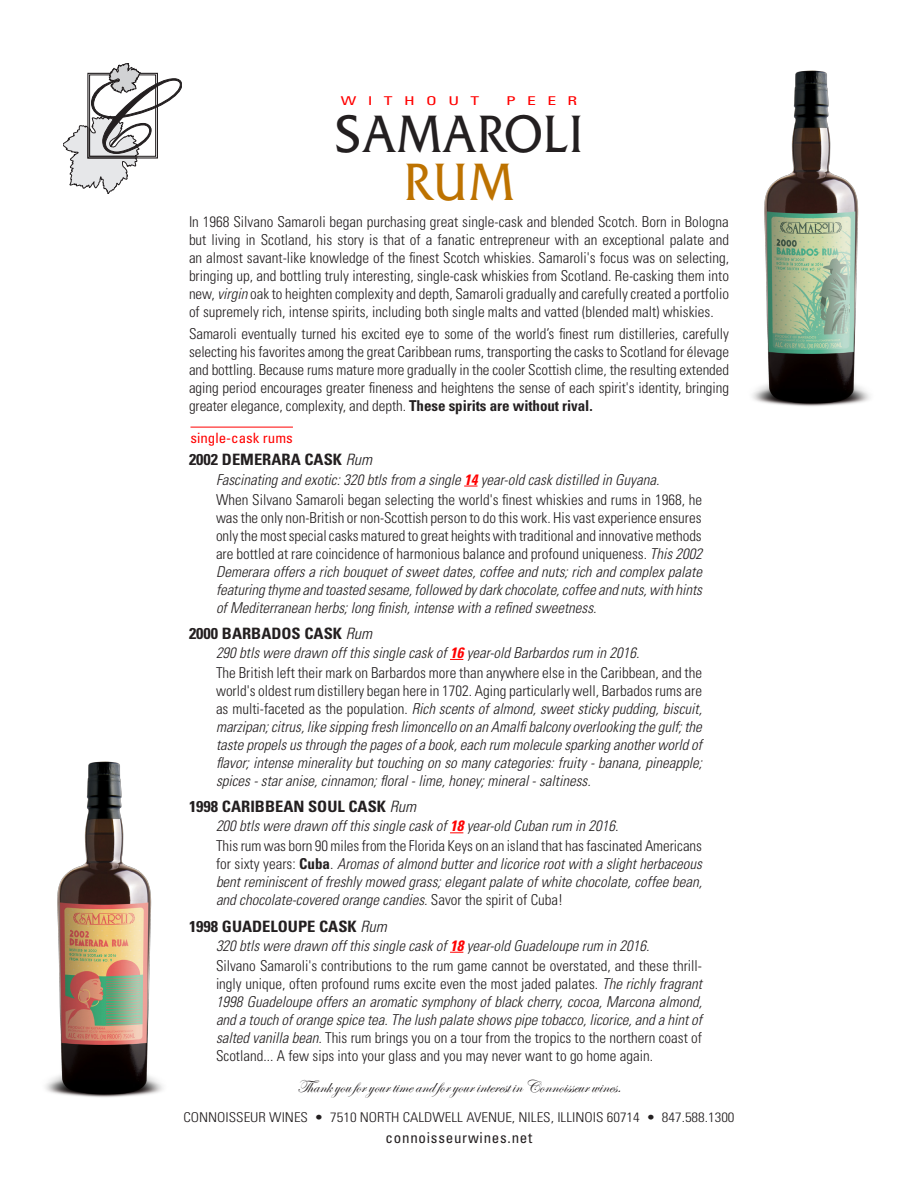
<style>
.page{position:relative;width:918px;height:1188px;background:#fff}
.page>*{position:absolute;margin:0;border:0;box-sizing:border-box;transform-origin:0 0}
.t1{font:55.2px "AG Friquer";letter-spacing:.025em;color:#231f20;scale:.87 1}
.t2{font:55.2px "AG Friquer";color:#bd7200;scale:.87 1}
.spirit_desc{font:18px "Edwardian Script ITC";color:#231f20}
.samaroli_product{font:700 condensed 15.6px "Univers";color:#231f20;scale:1.05 1}
.spirit_desc-2{font:300 condensed 15px/18px "Univers";color:#231f20;text-align:justify}
.spirit_desc-3{font:italic 300 condensed 15px/18px "Univers";color:#231f20;text-align:justify}
.t3{font:condensed 15px "Univers";letter-spacing:.05em;color:#231f20}
.spirit{font:condensed 14.25px "Univers";color:#f00;scale:1.05 1}
.t4{font:300 condensed 13.5px "Univers";color:#231f20;scale:1.1 1}
.t5{font:condensed 12.15px "Univers";letter-spacing:.65em;color:#f00;scale:1.44 1}
.s1{font-style:italic}
.s2{font-weight:700}
.s3{font-weight:300;font-style:italic}
.s4{font-weight:700;color:#f00}
.s5{font-style:normal}
.s6{font-weight:700;font-style:normal}
</style>
<div class="page">
<hr style="left:190px;top:427px;width:103px;height:1px;background:#f00">
<svg style="left:464px;top:486px;width:14px;height:1px"></svg>
<svg style="left:450px;top:659px;width:13px;height:1px"></svg>
<svg style="left:450px;top:832px;width:13px;height:1px"></svg>
<svg style="left:450px;top:952px;width:13px;height:1px"></svg>
<svg style="left:63px;top:63px;width:119px;height:131px"></svg>
<img style="left:752px;top:70px;width:118px;height:337px">
<img style="left:45px;top:761px;width:118px;height:337px">
<p class="t5" style="left:341px;top:93px;width:98px">WITHOUT</p>
<p class="t5" style="left:506px;top:93px;width:51px">PEER</p>
<p class="t1" style="left:336px;top:106px;width:285px">SAMAROLI</p>
<p class="t2" style="left:405px;top:154px;width:127px">RUM</p>
<p class="spirit_desc-2" style="left:189px;top:213px;width:542px">In 1968 Silvano Samaroli began purchasing great single-cask and blended Scotch. Born in Bologna but living in Scotland, his story is that of a fanatic entrepreneur with an exceptional palate and an almost savant-like knowledge of the finest Scotch whiskies. Samaroli's focus was on selecting, bringing up, and bottling truly interesting, single-cask whiskies from Scotland. Re-casking them into new, <span class="s1">virgin</span> oak to heighten complexity and depth, Samaroli gradually and carefully created a portfolio of supremely rich, intense spirits, including both single malts and vatted (blended malt) whiskies.</p>
<p class="spirit_desc-2" style="left:189px;top:325px;width:542px">Samaroli eventually turned his excited eye to some of the world’s finest rum distilleries, carefully selecting his favorites among the great Caribbean rums, transporting the casks to Scotland for élevage and bottling. Because rums mature more gradually in the cooler Scottish clime, the resulting extended aging period encourages greater fineness and heightens the sense of each spirit's identity, bringing greater elegance, complexity, and depth. <span class="s2">These spirits are without rival.</span></p>
<p class="spirit" style="left:190px;top:429px;width:99px">single-cask rums</p>
<p class="samaroli_product" style="left:189px;top:450px;width:176px">2002 DEMERARA CASK <span class="s3">Rum</span></p>
<p class="spirit_desc-3" style="left:216px;top:470px;width:445px">Fascinating and exotic: 320 btls from a single <span class="s4">14</span> year-old cask distilled in Guyana.</p>
<p class="spirit_desc-2" style="left:216px;top:490px;width:488px">When Silvano Samaroli began selecting the world's finest whiskies and rums in 1968, he was the only non-British or non-Scottish person to do this work. His vast experience ensures only the most special casks matured to great heights with traditional and innovative methods are bottled at rare coincidence of harmonious balance and profound uniqueness. <span class="s1">This 2002<br>Demerara offers a rich bouquet of sweet dates, coffee and nuts; rich and complex palate featuring thyme and toasted sesame, followed by dark chocolate, coffee and nuts, with hints of Mediterranean herbs; long finish, intense with a refined sweetness.</span></p>
<p class="samaroli_product" style="left:189px;top:624px;width:176px">2000 BARBADOS CASK <span class="s3">Rum</span></p>
<p class="spirit_desc-3" style="left:216px;top:644px;width:425px">290 btls were drawn off this single cask of <span class="s4">16</span> year-old Barbardos rum in 2016.</p>
<p class="spirit_desc-3" style="left:216px;top:664px;width:488px"><span class="s5">The British left their mark on Barbardos more than anywhere else in the Caribbean, and the world's oldest rum distillery began here in 1702. Aging particularly well, Barbados rums are as multi-faceted as the population.</span> Rich scents of almond, sweet sticky pudding, biscuit, marzipan; citrus, like sipping fresh limoncello on an Amalfi balcony overlooking the gulf; the taste propels us through the pages of a book, each rum molecule sparking another world of flavor; intense minerality but touching on so many categories: fruity - banana, pineapple; spices - star anise, cinnamon; floral - lime, honey; mineral - saltiness.</p>
<p class="samaroli_product" style="left:189px;top:797px;width:218px">1998 CARIBBEAN SOUL CASK <span class="s3">Rum</span></p>
<p class="spirit_desc-3" style="left:216px;top:817px;width:404px">200 btls were drawn off this single cask of <span class="s4">18</span> year-old Cuban rum in 2016.</p>
<p class="spirit_desc-3" style="left:216px;top:837px;width:488px"><span class="s5">This rum was born 90 miles from the Florida Keys on an island that has fascinated Americans for sixty years:</span> <span class="s6">Cuba</span><span class="s5">.</span> Aromas of almond butter and licorice root with a slight herbaceous bent reminiscent of freshly mowed grass; elegant palate of white chocolate, coffee bean, and chocolate-covered orange candies. <span class="s5">Savor the spirit of Cuba!</span></p>
<p class="samaroli_product" style="left:189px;top:917px;width:190px">1998 GUADELOUPE CASK <span class="s3">Rum</span></p>
<p class="spirit_desc-3" style="left:216px;top:936px;width:435px">320 btls were drawn off this single cask of <span class="s4">18</span> year-old Guadeloupe rum in 2016.</p>
<p class="spirit_desc-2" style="left:216px;top:957px;width:488px">Silvano Samaroli's contributions to the rum game cannot be overstated, and these thrill&shy;ingly unique, often profound rums excite even the most jaded palates. <span class="s1">The richly fragrant 1998 Guadeloupe offers an aromatic symphony of black cherry, cocoa, Marcona almond, and a touch of orange spice tea. The lush palate shows pipe tobacco, licorice, and a hint of salted vanilla bean.</span> This rum brings you on a tour from the tropics to the northern coast of Scotland... A few sips into your glass and you may never want to go home again.</p>
<p class="spirit_desc" style="left:297px;top:1077px;width:326px">Thank you for your time and for your interest in Connoisseur wines.</p>
<p class="t4" style="left:183px;top:1109px;width:502px">CONNOISSEUR WINES • 7510 NORTH CALDWELL AVENUE, NILES, ILLINOIS 60714 • 847.588.1300</p>
<p class="t3" style="left:386px;top:1128px;width:148px">connoisseurwines.net</p>
</div>
